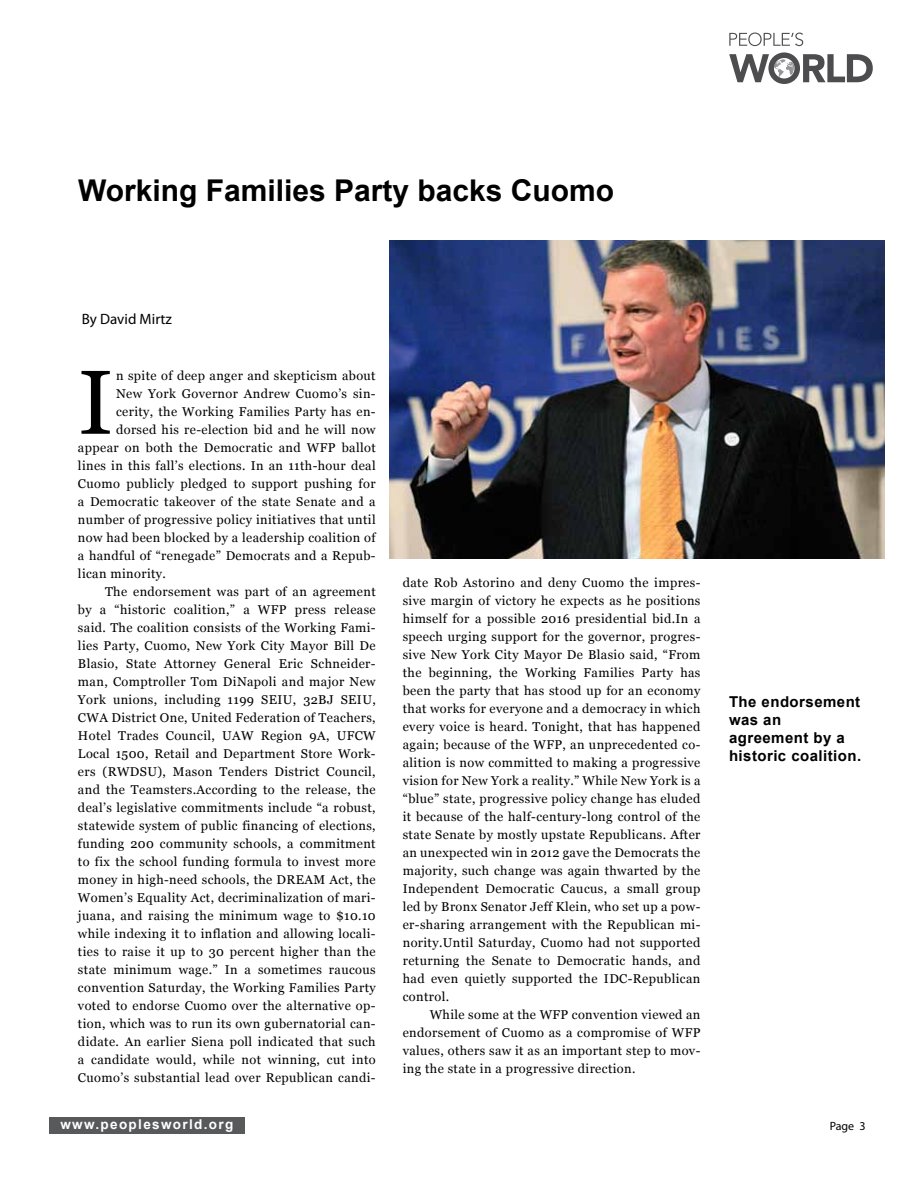
<style>
.page{position:relative;width:918px;height:1188px;background:#fff}
.page>*{position:absolute;margin:0;border:0;box-sizing:border-box;transform-origin:0 0}
.t1{font:90.75px "Georgia";color:#000}
.t2{font:700 30px "Arial";color:#000}
.t3{font:700 15px/18px "Arial";letter-spacing:.03em;color:#000}
.t4{font:15px "Myriad Pro";color:#000}
.t5{font:700 13.5px "Arial";letter-spacing:.1em;color:#fff}
.t6{font:12.75px/18px "Georgia";letter-spacing:.03em;color:#000;text-align:justify}
.t7{font:12px "Myriad Pro";color:#000}
</style>
<div class="page">
<div style="left:49px;top:1118px;width:196px;height:16px;background:#58595b"></div>
<svg style="left:729px;top:33px;width:74px;height:13px"></svg>
<svg style="left:729px;top:52px;width:144px;height:32px"></svg>
<img style="left:389px;top:240px;width:495px;height:319px">
<h2 class="t2" style="left:78px;top:170px;width:538px">Working Families Party backs Cuomo</h2>
<p class="t4" style="left:82px;top:309px;width:92px">By David Mirtz</p>
<h1 class="t1" style="left:78px;top:348px;width:37px">I</h1>
<p class="t6" style="left:116px;top:367px;width:261px">n spite of deep anger and skepticism about</p>
<p class="t6" style="left:116px;top:385px;width:261px">New York Governor Andrew Cuomo’s sin-</p>
<p class="t6" style="left:116px;top:403px;width:261px">cerity, the Working Families Party has en-</p>
<p class="t6" style="left:116px;top:421px;width:261px">dorsed his re-election bid and he will now</p>
<p class="t6" style="left:78px;top:439px;width:299px">appear on both the Democratic and WFP ballot</p>
<p class="t6" style="left:78px;top:457px;width:299px">lines in this fall’s elections. In an 11th-hour deal</p>
<p class="t6" style="left:78px;top:475px;width:299px">Cuomo publicly pledged to support pushing for</p>
<p class="t6" style="left:78px;top:493px;width:299px">a Democratic takeover of the state Senate and a</p>
<p class="t6" style="left:78px;top:511px;width:299px">number of progressive policy initiatives that until</p>
<p class="t6" style="left:78px;top:529px;width:299px">now had been blocked by a leadership coalition of</p>
<p class="t6" style="left:78px;top:547px;width:299px">a handful of “renegade” Democrats and a Repub-</p>
<p class="t6" style="left:78px;top:565px;width:90px">lican minority.</p>
<p class="t6" style="left:105px;top:583px;width:272px">The endorsement was part of an agreement</p>
<p class="t6" style="left:78px;top:601px;width:299px">by a “historic coalition,” a WFP press release</p>
<p class="t6" style="left:78px;top:619px;width:299px">said. The coalition consists of the Working Fami-</p>
<p class="t6" style="left:78px;top:637px;width:299px">lies Party, Cuomo, New York City Mayor Bill De</p>
<p class="t6" style="left:78px;top:655px;width:299px">Blasio, State Attorney General Eric Schneider-</p>
<p class="t6" style="left:78px;top:673px;width:299px">man, Comptroller Tom DiNapoli and major New</p>
<p class="t6" style="left:78px;top:691px;width:299px">York unions, including 1199 SEIU, 32BJ SEIU,</p>
<p class="t6" style="left:78px;top:709px;width:299px">CWA District One, United Federation of Teachers,</p>
<p class="t6" style="left:78px;top:727px;width:299px">Hotel Trades Council, UAW Region 9A, UFCW</p>
<p class="t6" style="left:78px;top:745px;width:299px">Local 1500, Retail and Department Store Work-</p>
<p class="t6" style="left:78px;top:763px;width:299px">ers (RWDSU), Mason Tenders District Council,</p>
<p class="t6" style="left:78px;top:781px;width:299px">and the Teamsters.According to the release, the</p>
<p class="t6" style="left:78px;top:799px;width:299px">deal’s legislative commitments include “a robust,</p>
<p class="t6" style="left:78px;top:817px;width:299px">statewide system of public financing of elections,</p>
<p class="t6" style="left:78px;top:835px;width:299px">funding 200 community schools, a commitment</p>
<p class="t6" style="left:78px;top:853px;width:299px">to fix the school funding formula to invest more</p>
<p class="t6" style="left:78px;top:871px;width:299px">money in high-need schools, the DREAM Act, the</p>
<p class="t6" style="left:78px;top:889px;width:299px">Women’s Equality Act, decriminalization of mari-</p>
<p class="t6" style="left:78px;top:907px;width:299px">juana, and raising the minimum wage to $10.10</p>
<p class="t6" style="left:78px;top:925px;width:299px">while indexing it to inflation and allowing locali-</p>
<p class="t6" style="left:78px;top:943px;width:299px">ties to raise it up to 30 percent higher than the</p>
<p class="t6" style="left:78px;top:961px;width:299px">state minimum wage.” In a sometimes raucous</p>
<p class="t6" style="left:78px;top:979px;width:299px">convention Saturday, the Working Families Party</p>
<p class="t6" style="left:78px;top:997px;width:299px">voted to endorse Cuomo over the alternative op-</p>
<p class="t6" style="left:78px;top:1015px;width:299px">tion, which was to run its own gubernatorial can-</p>
<p class="t6" style="left:78px;top:1033px;width:299px">didate. An earlier Siena poll indicated that such</p>
<p class="t6" style="left:78px;top:1051px;width:299px">a candidate would, while not winning, cut into</p>
<p class="t6" style="left:78px;top:1069px;width:299px">Cuomo’s substantial lead over Republican candi-</p>
<p class="t5" style="left:60px;top:1116px;width:174px">www.peoplesworld.org</p>
<p class="t6" style="left:403px;top:573px;width:299px">date Rob Astorino and deny Cuomo the impres&shy;sive margin of victory he expects as he positions himself for a possible 2016 presidential bid.In a speech urging support for the governor, progres&shy;sive New York City Mayor De Blasio said, “From the beginning, the Working Families Party has been the party that has stood up for an economy that works for everyone and a democracy in which every voice is heard. Tonight, that has happened again; because of the WFP, an unprecedented co&shy;alition is now committed to making a progressive vision for New York a reality.” While New York is a “blue” state, progressive policy change has eluded it because of the half-century-long control of the state Senate by mostly upstate Republicans. After an unexpected win in 2012 gave the Democrats the majority, such change was again thwarted by the Independent Democratic Caucus, a small group led by Bronx Senator Jeff Klein, who set up a pow&shy;er-sharing arrangement with the Republican mi&shy;nority.Until Saturday, Cuomo had not supported returning the Senate to Democratic hands, and had even quietly supported the IDC-Republican control.</p>
<p class="t6" style="left:403px;top:1006px;width:299px;text-indent:27px">While some at the WFP convention viewed an endorsement of Cuomo as a compromise of WFP values, others saw it as an important step to mov&shy;ing the state in a progressive direction.</p>
<p class="t3" style="left:729px;top:693px;width:134px">The endorsement was an agreement by a historic coalition.</p>
<p class="t7" style="left:830px;top:1118px;width:37px">Page 3</p>
</div>
